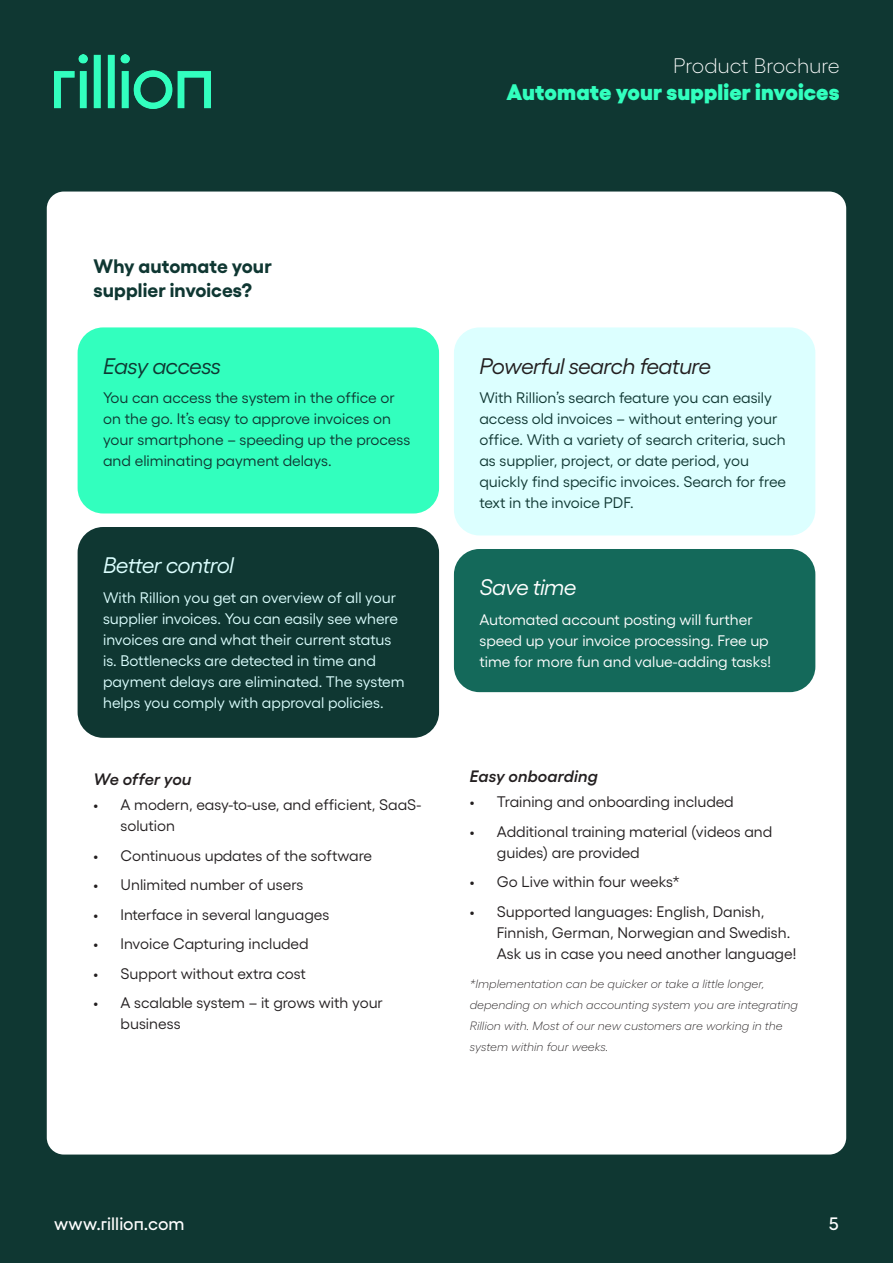
<style>
.page{position:relative;width:893px;height:1263px;background:#fff}
.page>*{position:absolute;margin:0;border:0;box-sizing:border-box;transform-origin:0 0}
.t1{font:900 22.5px "Gellix";letter-spacing:.005em;color:#32ffbe}
.H4__Infobox{font:italic 22.5px "Gellix";letter-spacing:-.035em;color:#231f20}
.H4__Infobox-2{font:italic 22.5px "Gellix";letter-spacing:-.03em;color:#dcffff}
.H4__Infobox-3{font:italic 22.5px "Gellix";letter-spacing:-.035em;color:#0f3732}
.H4__Infobox-4{font:italic 22.5px "Gellix";letter-spacing:-.03em;color:#fff}
.t2{font:300 21px "Gellix";letter-spacing:-.005em;color:#fff}
.t3{font:700 19.5px/24px "Gellix";letter-spacing:.005em;color:#0f3732}
.t4{font:500 18px "Gellix";color:#fff}
.t5{font:italic 600 16.5px "Gellix";letter-spacing:.005em;color:#231f20}
.t6{font:15.3px/21px "Gellix";color:#231f20}
.Body_Whitepaper_Blac{font:15.3px/21px "Gellix";color:#0f3732}
.Body_Whitepaper_Ligh{font:15.3px/21px "Gellix";color:#dcffff}
.Body_Whitepaper_Whit{font:15.3px/21px "Gellix";color:#fff}
.Body_Whitepaper_Blac-2{font:italic 300 12px/21px "Gellix";color:#231f20}
</style>
<div class="page">
<div style="left:0;top:162px;width:893px;height:1022px;background:#0f3732"></div>
<div style="left:47px;top:192px;width:799px;height:962px;background:#fff;border-radius:17px"></div>
<div style="left:454px;top:549px;width:361px;height:143px;background:#14695a;border-radius:26px"></div>
<div style="left:454px;top:327px;width:361px;height:208px;background:#dcffff;border-radius:26px"></div>
<div style="left:78px;top:527px;width:361px;height:211px;background:#0f3732;border-radius:26px"></div>
<div style="left:78px;top:327px;width:361px;height:186px;background:#32ffbe;border-radius:26px"></div>
<div style="left:0;top:0;width:893px;height:162px;background:#0f3732"></div>
<img style="left:55px;top:54px;width:155px;height:55px">
<div style="left:0;top:1184px;width:893px;height:79px;background:#0f3732"></div>
<div style="left:438px;top:54px;width:402px;height:108px;background:#0f3732"></div>
<p class="t2" style="left:673px;top:50px;width:168px">Product Brochure</p>
<p class="t1" style="left:506px;top:74px;width:335px">Automate your supplier invoices</p>
<h2 class="t2" style="left:720px;top:50px;width:121px">White Paper</h2>
<h2 class="t3" style="left:94px;top:252px;width:180px">Why automate your supplier invoices?</h2>
<p class="H4__Infobox-3" style="left:103px;top:348px;width:119px">Easy access</p>
<p class="Body_Whitepaper_Blac" style="left:103px;top:386px;width:309px">You can access the system in the office or on the go. It’s easy to approve invoices on your smartphone – speeding up the process and eliminating payment delays.</p>
<p class="H4__Infobox-2" style="left:103px;top:548px;width:132px">Better control</p>
<p class="Body_Whitepaper_Ligh" style="left:103px;top:585px;width:303px">With Rillion you get an overview of all your supplier invoices. You can easily see where invoices are and what their current status is. Bottlenecks are detected in time and payment delays are eliminated. The system helps you comply with approval policies.</p>
<h3 class="t5" style="left:94px;top:766px;width:99px">We offer you</h3>
<p class="t6" style="left:121px;top:793px;width:302px;text-indent:-27px">• A modern, easy-to-use, and efficient, SaaS&shy;solution</p>
<p class="t6" style="left:94px;top:843px;width:280px">• Continuous updates of the software</p>
<p class="t6" style="left:94px;top:873px;width:211px">• Unlimited number of users</p>
<p class="t6" style="left:94px;top:902px;width:237px">• Interface in several languages</p>
<p class="t6" style="left:94px;top:932px;width:216px">• Invoice Capturing included</p>
<p class="t6" style="left:94px;top:961px;width:214px">• Support without extra cost</p>
<p class="t6" style="left:121px;top:991px;width:264px;text-indent:-27px">• A scalable system – it grows with your business</p>
<p class="H4__Infobox" style="left:479px;top:348px;width:233px">Powerful search feature</p>
<p class="Body_Whitepaper_Blac" style="left:479px;top:386px;width:308px">With Rillion’s search feature you can easily access old invoices – without entering your office. With a variety of search criteria, such as supplier, project, or date period, you quickly find specific invoices. Search for free text in the invoice PDF.</p>
<p class="H4__Infobox-4" style="left:479px;top:570px;width:99px">Save time</p>
<p class="Body_Whitepaper_Whit" style="left:479px;top:607px;width:293px">Automated account posting will further speed up your invoice processing. Free up time for more fun and value-adding tasks!</p>
<h3 class="t5" style="left:470px;top:763px;width:129px">Easy onboarding</h3>
<p class="t6" style="left:470px;top:790px;width:265px">• Training and onboarding included</p>
<p class="t6" style="left:497px;top:819px;width:277px;text-indent:-27px">• Additional training material (videos and guides) are provided</p>
<p class="t6" style="left:470px;top:870px;width:212px">• Go Live within four weeks*</p>
<p class="t6" style="left:497px;top:899px;width:301px;text-indent:-27px">• Supported languages: English, Danish,<br>Finnish, German, Norwegian and Swedish.<br>Ask us in case you need another language!</p>
<p class="Body_Whitepaper_Blac-2" style="left:470px;top:973px;width:330px">*Implementation can be quicker or take a little longer, depending on which accounting system you are integrating Rillion with. Most of our new customers are working in the system within four weeks.</p>
<p class="t4" style="left:54px;top:1209px;width:132px">www.rillion.com</p>
<p class="t4" style="left:829px;top:1209px;width:11px">5</p>
</div>
